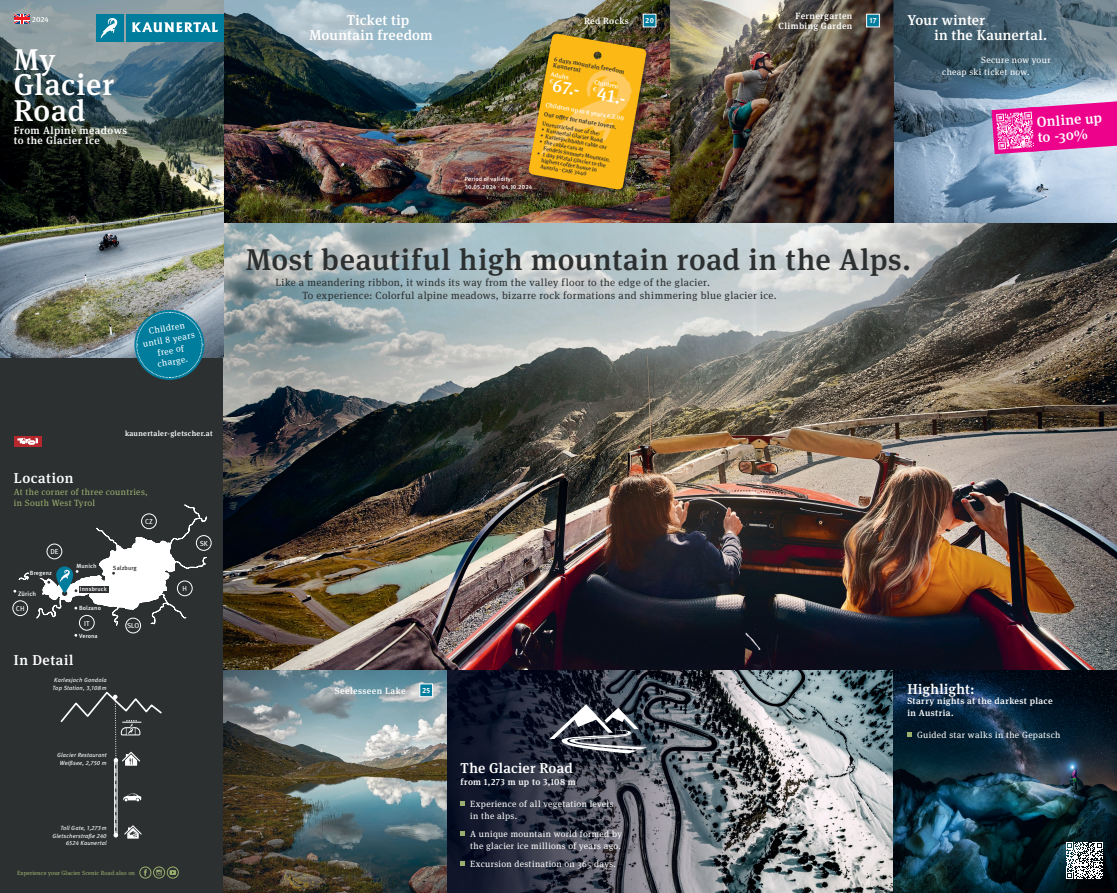
<style>
.page{position:relative;width:1117px;height:893px;background:#fff}
.page>*{position:absolute;margin:0;border:0;box-sizing:border-box;transform-origin:0 0}
.t1{font:500 30px "Meta Serif OT";letter-spacing:.025em;color:#2d3031}
.t2{font:500 30px/25.5px "Meta Serif OT";letter-spacing:.02em;color:#fff}
.t3{font:500 17.92px "Meta Serif OT";color:#fff}
.t4{font:500 14.25px/15px "Meta Serif OT";letter-spacing:.02em;color:#fff}
.t5{font:500 14.25px "Meta Serif OT";letter-spacing:.04em;color:#fff}
.t6{font:500 14.25px "Meta Serif OT";letter-spacing:.045em;color:#fff}
.t7{font:500 10.5px/10.5px "Meta Serif OT";letter-spacing:.04em;color:#fff}
.t8{font:10.43px/13.5px "Meta Serif OT";letter-spacing:.035em;color:#2d3031}
.t9{font:9px/11.2px "Meta Serif OT";letter-spacing:.035em;color:#fff}
.t10{font:500 9px/11.7px "Meta Serif OT";letter-spacing:.04em;color:#fff}
.t11{font:9px/10.8px "Meta Serif OT";letter-spacing:.025em;color:#9baf6f}
.t12{font:500 7.5px "Meta Serif OT";letter-spacing:.04em;color:#fff}
.t13{font:700 7.5px "Meta OT";color:#fff}
.t14{font:7.2px "Meta OT";color:#fff}
.t15{font:500 6.38px "Meta OT";letter-spacing:.015em;color:#fff}
.t16{font:italic 6px/7.5px "Meta OT";letter-spacing:.02em;color:#fff;text-align:right}
.t17{font:500 6px/7.9px "Meta OT";letter-spacing:.02em;color:#fff}
.t18{font:500 6px/6px "Meta Serif OT";color:#2d3031}
.t19{font:500 6px/6.8px "Meta Serif OT";color:#fff}
.t20{font:6px "Meta Serif OT";letter-spacing:.015em;color:#9baf6f}
.t21{font:500 6px "Meta OT";letter-spacing:.015em;color:#2d3031}
.t22{font:500 5.4px/6px "Meta Serif OT";color:#2d3031}
</style>
<div class="page">
<div style="left:0;top:0;width:1116px;height:893px;background:#2d3031"></div>
<img style="left:223px;top:0;width:893px;height:893px">
<svg style="left:446px;top:670px;width:318px;height:223px;background:#3f4450"></svg>
<img style="left:893px;top:766px;width:223px;height:127px">
<img style="left:418px;top:144px;width:165px;height:79px;border-radius:50%">
<img style="left:0;top:223px;width:223px;height:134px">
<svg style="left:893px;top:0;width:223px;height:108px;background:#567182"></svg>
<img style="left:0;top:0;width:223px;height:223px">
<div style="left:14px;top:436px;width:28px;height:10px;background:#b7282e"></div>
<svg style="left:17px;top:438px;width:21px;height:7px"></svg>
<div style="left:126px;top:14px;width:97px;height:28px;background:#007c9d"></div>
<div style="left:96px;top:14px;width:27px;height:28px;background:#007c9d"></div>
<svg style="left:101px;top:18px;width:16px;height:20px"></svg>
<svg style="left:132px;top:22px;width:86px;height:10px"></svg>
<svg style="left:549px;top:704px;width:98px;height:49px;background:#5c606a"></svg>
<div style="left:527px;top:33px;width:124px;height:162px;background:#231f20;opacity:.6"></div>
<img style="left:528px;top:33px;width:119px;height:157px">
<svg style="left:134px;top:310px;width:70px;height:70px"></svg>
<svg style="left:136px;top:312px;width:67px;height:66px;background:#147b96"></svg>
<svg style="left:907px;top:732px;width:4px;height:5px"></svg>
<div style="left:642px;top:14px;width:14px;height:13px;background:#007c9d"></div>
<svg style="left:460px;top:801px;width:5px;height:5px"></svg>
<svg style="left:460px;top:831px;width:5px;height:5px"></svg>
<svg style="left:460px;top:861px;width:5px;height:5px"></svg>
<div style="left:866px;top:14px;width:13px;height:13px;background:#007c9d;border:1px solid #fff"></div>
<svg style="left:991px;top:101px;width:125px;height:53px;background:#e83fa7"></svg>
<svg style="left:14px;top:14px;width:15px;height:10px"></svg>
<div style="left:79px;top:615px;width:15px;height:15px;border:1px solid #fff;border-radius:50%"></div>
<div style="left:125px;top:618px;width:16px;height:15px;border:1px solid #fff;border-radius:50%"></div>
<div style="left:196px;top:535px;width:15px;height:16px;border:1px solid #fff;border-radius:50%"></div>
<svg style="left:60px;top:691px;width:102px;height:148px"></svg>
<div style="left:139px;top:867px;width:12px;height:11px;border:1px solid #9baf6f;border-radius:50%"></div>
<svg style="left:144px;top:869px;width:3px;height:7px"></svg>
<div style="left:153px;top:867px;width:12px;height:11px;border:1px solid #9baf6f;border-radius:50%"></div>
<svg style="left:156px;top:870px;width:6px;height:5px"></svg>
<div style="left:167px;top:867px;width:11px;height:11px;border:1px solid #9baf6f;border-radius:50%"></div>
<svg style="left:169px;top:870px;width:7px;height:5px"></svg>
<svg style="left:1066px;top:842px;width:36px;height:37px"></svg>
<div style="left:419px;top:684px;width:14px;height:13px;background:#007c9d;border:1px solid #fff"></div>
<svg style="left:13px;top:504px;width:195px;height:124px"></svg>
<p class="t12" style="left:32px;top:14px;width:18px">2024</p>
<h1 class="t2" style="left:14px;top:46px;width:102px">My<br>Glacier<br>Road</h1>
<p class="t7" style="left:14px;top:125px;width:115px">From Alpine meadows to the Glacier Ice</p>
<p class="t9" style="left:140px;top:327px;width:54px;text-align:center;rotate:-10deg">Children until 8 years free of charge.</p>
<p class="t12" style="left:125px;top:428px;width:89px">kaunertaler-gletscher.at</p>
<h3 class="t5" style="left:14px;top:469px;width:61px">Location</h3>
<p class="t11" style="left:14px;top:487px;width:135px">At the corner of three countries, in South West Tyrol</p>
<p class="t14" style="left:50px;top:547px;width:10px">DE</p>
<p class="t17" style="left:30px;top:569px;width:24px">Bregenz</p>
<p class="t15" style="left:18px;top:589px;width:20px">Zürich</p>
<p class="t14" style="left:16px;top:604px;width:10px">CH</p>
<p class="t17" style="left:76px;top:562px;width:22px">Munich</p>
<p class="t21" style="left:113px;top:564px;width:25px">Salzburg</p>
<p class="t17" style="left:80px;top:585px;width:28px">Innsbruck</p>
<p class="t17" style="left:79px;top:604px;width:23px">Bolzano</p>
<p class="t17" style="left:79px;top:632px;width:20px">Verona</p>
<h3 class="t6" style="left:14px;top:651px;width:61px">In Detail</h3>
<p class="t16" style="left:53px;top:677px;width:56px;text-align:left">Karlesjoch Gondola<br>Top Station, 3,108 m</p>
<p class="t16" style="left:57px;top:752px;width:51px;text-align:center">Glacier Restaurant<br>Weißsee, 2,750 m</p>
<p class="t16" style="left:52px;top:824px;width:56px">Toll Gate, 1,273 m<br>Gletscherstraße 240<br>6524 Kaunertal</p>
<p class="t20" style="left:17px;top:869px;width:120px">Experience your Glacier Scenic Road also on</p>
<h3 class="t4" style="left:309px;top:12px;width:125px;text-indent:37px">Ticket tip<br>Mountain freedom</h3>
<p class="t10" style="left:584px;top:15px;width:46px">Red Rocks</p>
<p class="t10" style="left:778px;top:10px;width:75px;line-height:10.5px;text-align:right">Fernergarten<br>Climbing Garden</p>
<p class="t13" style="left:645px;top:16px;width:10px">20</p>
<p class="t18" style="left:554px;top:56px;width:73px;rotate:10deg">6 days mountain freedom<br>Kaunertal</p>
<p class="t19" style="left:551px;top:71px;width:20px;rotate:10deg">Adults €</p>
<h2 class="t3" style="left:554px;top:74px;width:29px;rotate:10deg">67.-</h2>
<p class="t19" style="left:595px;top:79px;width:26px;rotate:10deg">Children €</p>
<h2 class="t3" style="left:599px;top:82px;width:31px;rotate:10deg">41 .-</h2>
<p class="t19" style="left:546px;top:101px;width:81px;rotate:10deg">Children up to 8 years € 2.00</p>
<p class="t18" style="left:544px;top:111px;width:75px;rotate:10deg">Our off er for nature lovers.</p>
<p class="t22" style="left:543px;top:121px;width:69px;rotate:10deg">Unrestricted use of the:<br>∙ Kaunertal Glacier Road<br>∙ Karlesjochbahn cable car ∙ the cable cars at</p>
<p class="t22" style="left:544px;top:145px;width:70px;rotate:10deg">Fendels Summer Mountain.</p>
<p class="t22" style="left:537px;top:150px;width:71px;rotate:10deg">∙ 1 day Pitztal Glacier to the</p>
<p class="t22" style="left:541px;top:157px;width:58px;rotate:10deg">highest coffee house in</p>
<p class="t22" style="left:540px;top:163px;width:48px;rotate:10deg">Austria - Café 3440</p>
<p class="t17" style="left:464px;top:175px;width:69px">Period of validity:<br>30.05.2024 - 04.10.2024</p>
<p class="t13" style="left:869px;top:16px;width:9px">17</p>
<h3 class="t4" style="left:934px;top:12px;width:114px;text-indent:-27px">Your winter<br>in the Kaunertal.</h3>
<p class="t9" style="left:942px;top:54px;width:110px;line-height:11.7px;text-indent:39px">Secure now your cheap ski ticket now.</p>
<h3 class="t4" style="left:1035px;top:115px;width:67px;rotate:-4deg">Online up to -30%</h3>
<h1 class="t1" style="left:246px;top:241px;width:666px">Most beautiful high mountain road in the Alps.</h1>
<p class="t8" style="left:302px;top:275px;width:475px;text-indent:-27px">Like a meandering ribbon, it winds its way from the valley floor to the edge of the glacier.<br>To experience: Colorful alpine meadows, bizarre rock formations and shimmering blue glacier ice.</p>
<p class="t10" style="left:335px;top:685px;width:72px">Seelesseen Lake</p>
<p class="t13" style="left:422px;top:685px;width:10px">25</p>
<h3 class="t4" style="left:460px;top:761px;width:114px">The Glacier Road</h3>
<p class="t10" style="left:460px;top:776px;width:117px">from 1,273 m up to 3,108 m</p>
<p class="t9" style="left:470px;top:798px;width:145px;line-height:11.7px">Experience of all vegetation levels in the alps.</p>
<p class="t9" style="left:470px;top:828px;width:153px;line-height:11.7px">A unique mountain world formed by the glacier ice millions of years ago.</p>
<p class="t9" style="left:470px;top:859px;width:147px">Excursion destination on 365 days.</p>
<h3 class="t4" style="left:907px;top:682px;width:69px">Highlight:</h3>
<p class="t10" style="left:907px;top:695px;width:147px">Starry nights at the darkest place in Austria.</p>
<p class="t9" style="left:916px;top:730px;width:145px">Guided star walks in the Gepatsch</p>
</div>
